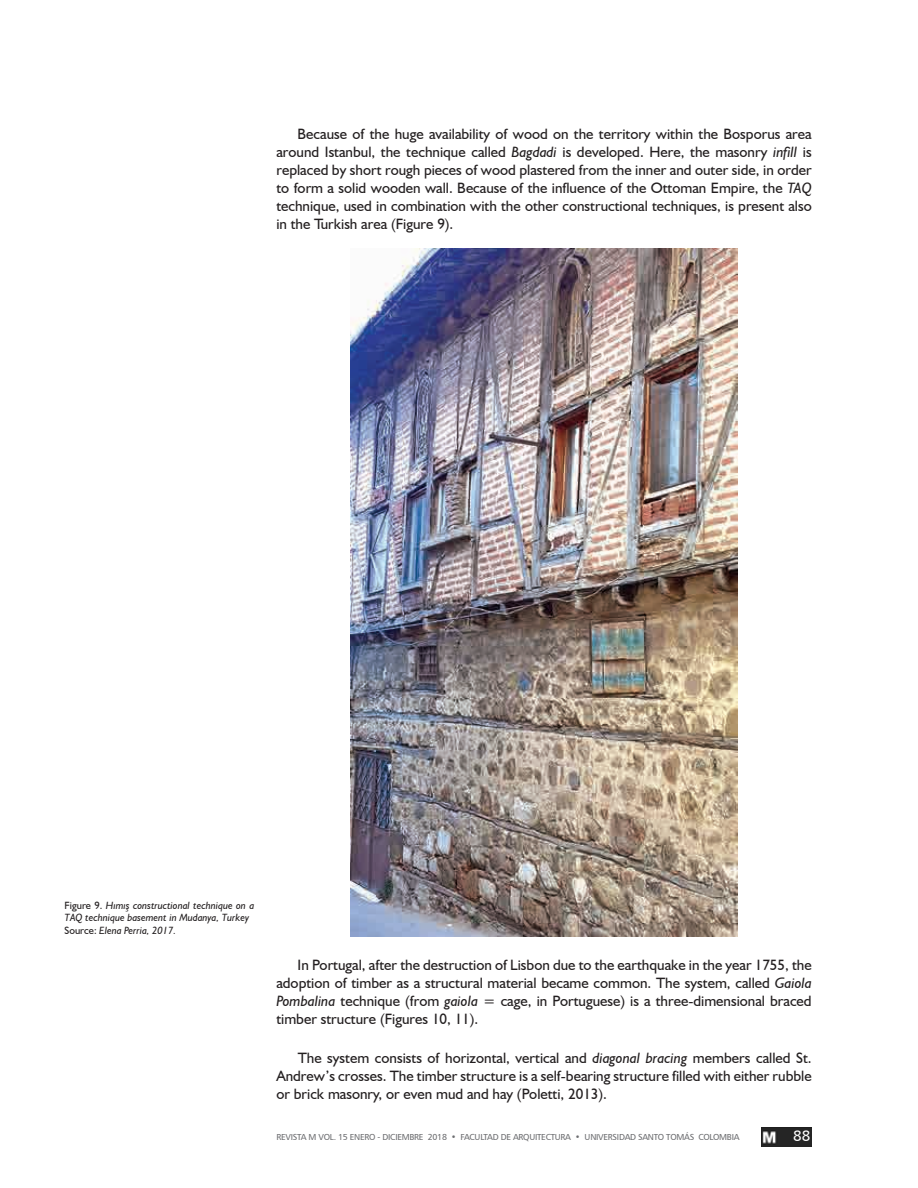
<style>
.page{position:relative;width:918px;height:1188px;background:#fff}
.page>*{position:absolute;margin:0;border:0;box-sizing:border-box;transform-origin:0 0}
.Estilo_texto_interno{font:15px/18px "Humanist 521 BT";color:#231f20;text-align:justify}
.t1{font:15px "Humanist 777 BT Roman B";color:#fff}
.Estilo_Fotos_-_Fuent{font:italic 10.5px/12.6px "Humanist 521 BT";color:#231f20}
.t2{font:8.7px "Humanist 777 BT Roman B";letter-spacing:-.03em;color:#6c6d70}
.s1{font-style:italic}
.s2{font-style:normal}
</style>
<div class="page">
<img style="left:350px;top:249px;width:388px;height:687px">
<img style="left:761px;top:1127px;width:51px;height:20px">
<p class="Estilo_texto_interno" style="left:276px;top:125px;width:537px;text-indent:21px">Because of the huge availability of wood on the territory within the Bosporus area around Istanbul, the technique called <span class="s1">Bagdadi</span> is developed. Here, the masonry <span class="s1">infill</span> is replaced by short rough pieces of wood plastered from the inner and outer side, in order to form a solid wooden wall. Because of the influence of the Ottoman Empire, the <span class="s1">TAQ </span>technique, used in combination with the other constructional techniques, is present also in the Turkish area (Figure 9).</p>
<p class="Estilo_Fotos_-_Fuent" style="left:65px;top:899px;width:191px"><span class="s2">Figure 9.</span> Hımış constructional technique on a<br>TAQ technique basement in Mudanya, Turkey</p>
<p class="Estilo_Fotos_-_Fuent" style="left:65px;top:924px;width:113px"><span class="s2">Source:</span> Elena Perria, 2017.</p>
<p class="Estilo_texto_interno" style="left:276px;top:956px;width:537px;text-indent:21px">In Portugal, after the destruction of Lisbon due to the earthquake in the year 1755, the adoption of timber as a structural material became common. The system, called <span class="s1">Gaiola Pombalina</span> technique (from <span class="s1">gaiola</span> = cage, in Portuguese) is a three-dimensional braced timber structure (Figures 10, 11).</p>
<p class="Estilo_texto_interno" style="left:276px;top:1049px;width:537px;text-indent:21px">The system consists of horizontal, vertical and <span class="s1">diagonal bracing</span> members called St.<br>Andrew’s crosses. The timber structure is a self-bearing structure filled with either rubble or brick masonry, or even mud and hay (Poletti, 2013).</p>
<p class="t2" style="left:276px;top:1132px;width:465px">REVISTA M VOL. 15 ENERO - DICIEMBRE 2018 • FACULTAD DE ARQUITECTURA • UNIVERSIDAD SANTO TOMÁS COLOMBIA</p>
<p class="t1" style="left:793px;top:1126px;width:19px">88</p>
</div>
